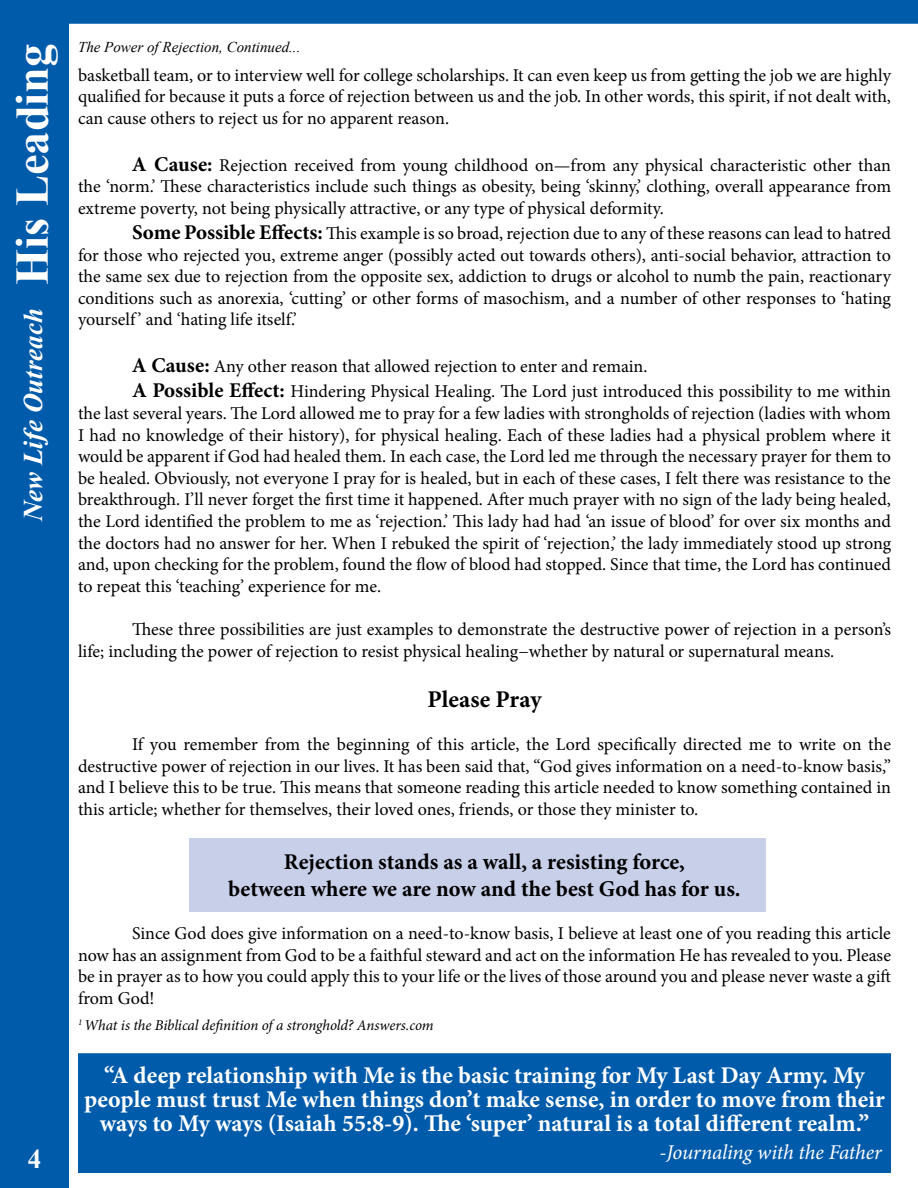
<style>
.page{position:relative;width:918px;height:1188px;background:#fff}
.page>*{position:absolute;margin:0;border:0;box-sizing:border-box;transform-origin:0 0}
.t1{font:700 46.5px "Times New Roman";color:#fff}
.t2{font:italic 700 27px "Times New Roman";color:#fff}
.t3{font:700 27px "Times New Roman";color:#fff}
.t4{font:700 24px/24px "Minion Pro";color:#fff;text-align:center}
.t5{font:700 24px "Minion Pro";letter-spacing:.005em;color:#000}
.t6{font:700 22.5px/27px "Minion Pro";color:#000;text-align:center}
.t7{font:italic 21px "Minion Pro";letter-spacing:-.01em;color:#fff}
.t8{font:18px/21.6px "Minion Pro";color:#000;text-align:justify}
.t9{font:italic 15px "Minion Pro";letter-spacing:-.01em;color:#000}
.t10{font:italic 15px "Times New Roman";color:#000}
.s1{font-weight:700;font-size:21px}
</style>
<div class="page">
<div style="left:189px;top:838px;width:577px;height:74px;background:#c7cfe9"></div>
<div style="left:78px;top:1053px;width:813px;height:120px;background:#005baa;border:2px solid #005baa"></div>
<div style="left:1px;top:1px;width:67px;height:1186px;background:#005baa"></div>
<div style="left:0;top:0;width:69px;height:1188px;border:2px solid #005baa"></div>
<div style="left:1px;top:1px;width:916px;height:22px;background:#005baa"></div>
<div style="left:0;top:0;width:918px;height:24px;border:2px solid #005baa"></div>
<h1 class="t1" style="left:-1px;top:285px;width:243px;rotate:-90deg">His Leading</h1>
<h2 class="t2" style="left:14px;top:521px;width:214px;rotate:-90deg">New Life Outreach</h2>
<h2 class="t3" style="left:28px;top:1139px;width:15px">4</h2>
<p class="t10" style="left:78px;top:37px;width:224px">The Power of Rejection, Continued...</p>
<p class="t8" style="left:78px;top:64px;width:815px">basketball team, or to interview well for college scholarships. It can even keep us from getting the job we are highly qualified for because it puts a force of rejection between us and the job. In other words, this spirit, if not dealt with, can cause others to reject us for no apparent reason.</p>
<p class="t8" style="left:78px;top:154px;width:815px;text-indent:54px"><span class="s1">A Cause:</span> Rejection received from young childhood on—from any physical characteristic other than the ‘norm.’ These characteristics include such things as obesity, being ‘skinny,’ clothing, overall appearance from extreme poverty, not being physically attractive, or any type of physical deformity.</p>
<p class="t8" style="left:78px;top:222px;width:815px;text-indent:54px"><span class="s1">Some Possible Effects:</span> This example is so broad, rejection due to any of these reasons can lead to hatred for those who rejected you, extreme anger (possibly acted out towards others), anti-social behavior, attraction to the same sex due to rejection from the opposite sex, addiction to drugs or alcohol to numb the pain, reactionary conditions such as anorexia, ‘cutting’ or other forms of masochism, and a number of other responses to ‘hating yourself ’ and ‘hating life itself.’</p>
<p class="t8" style="left:132px;top:354px;width:761px;line-height:25.2px"><span class="s1">A Cause:</span> Any other reason that allowed rejection to enter and remain.<br><span class="s1">A Possible Effect:</span> Hindering Physical Healing. The Lord just introduced this possibility to me within</p>
<p class="t8" style="left:78px;top:402px;width:815px">the last several years. The Lord allowed me to pray for a few ladies with strongholds of rejection (ladies with whom I had no knowledge of their history), for physical healing. Each of these ladies had a physical problem where it would be apparent if God had healed them. In each case, the Lord led me through the necessary prayer for them to be healed. Obviously, not everyone I pray for is healed, but in each of these cases, I felt there was resistance to the breakthrough. I’ll never forget the first time it happened. After much prayer with no sign of the lady being healed, the Lord identified the problem to me as ‘rejection.’ This lady had had ‘an issue of blood’ for over six months and the doctors had no answer for her. When I rebuked the spirit of ‘rejection,’ the lady immediately stood up strong and, upon checking for the problem, found the flow of blood had stopped. Since that time, the Lord has continued to repeat this ‘teaching’ experience for me.</p>
<p class="t8" style="left:78px;top:618px;width:815px;text-indent:54px">These three possibilities are just examples to demonstrate the destructive power of rejection in a person’s life; including the power of rejection to resist physical healing−whether by natural or supernatural means.</p>
<h3 class="t5" style="left:428px;top:682px;width:115px">Please Pray</h3>
<p class="t8" style="left:78px;top:734px;width:815px;text-indent:54px">If you remember from the beginning of this article, the Lord specifically directed me to write on the destructive power of rejection in our lives. It has been said that, “God gives information on a need-to-know basis,” and I believe this to be true. This means that someone reading this article needed to know something contained in this article; whether for themselves, their loved ones, friends, or those they minister to.</p>
<p class="t6" style="left:228px;top:848px;width:514px">Rejection stands as a wall, a resisting force,<br>between where we are now and the best God has for us.</p>
<p class="t8" style="left:78px;top:923px;width:815px;text-indent:54px">Since God does give information on a need-to-know basis, I believe at least one of you reading this article now has an assignment from God to be a faithful steward and act on the information He has revealed to you. Please be in prayer as to how you could apply this to your life or the lives of those around you and please never waste a gift from God!</p>
<p class="t9" style="left:78px;top:1015px;width:357px"><sup>1</sup> What is the Biblical definition of a stronghold? Answers.com</p>
<h3 class="t4" style="left:84px;top:1063px;width:802px">“A deep relationship with Me is the basic training for My Last Day Army. My people must trust Me when things don’t make sense, in order to move from their ways to My ways (Isaiah 55:8-9). The ‘super’ natural is a total different realm.”</h3>
<p class="t7" style="left:659px;top:1138px;width:224px">-Journaling with the Father</p>
</div>
